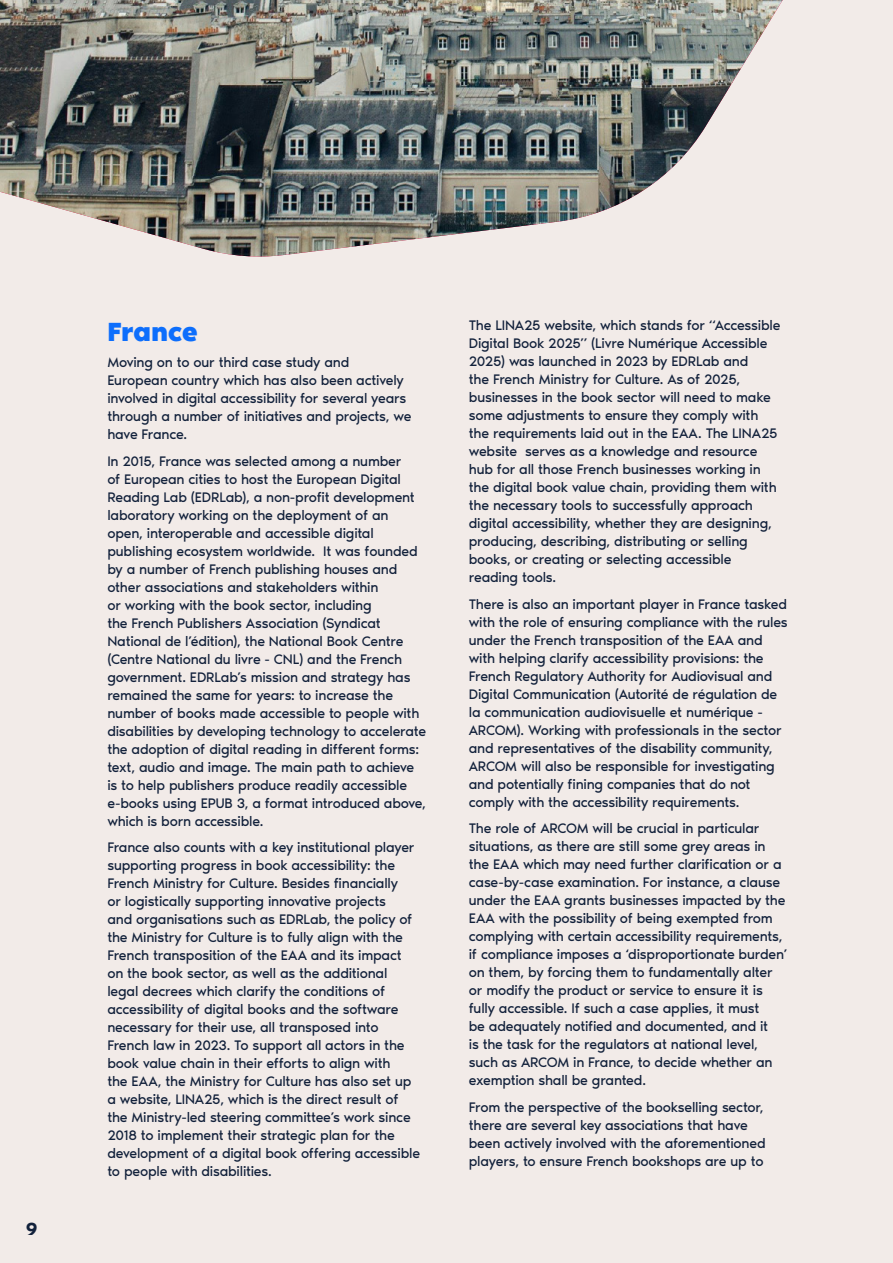
<style>
.page{position:relative;width:893px;height:1263px;background:#f2ebe8}
.page>*{position:absolute;margin:0;border:0;box-sizing:border-box;transform-origin:0 0}
.t1{font:700 27px "Noir Pro";letter-spacing:-.005em;color:#0d6efc}
.t2{font:600 18px "Noir Pro";color:#12213b}
.t3{font:14.25px/18px "Noir Pro";letter-spacing:-.015em;color:#12213b}
</style>
<div class="page">
<img style="left:0;top:0;width:783px;height:257px">
<p class="t2" style="left:26px;top:1215px;width:13px">9</p>
<h1 class="t1" style="left:107px;top:309px;width:92px">France</h1>
<p class="t3" style="left:107px;top:352px;width:306px">Moving on to our third case study and European country which has also been actively involved in digital accessibility for several years through a number of initiatives and projects, we have France.</p>
<p class="t3" style="left:107px;top:451px;width:320px">In 2015, France was selected among a number<br>of European cities to host the European Digital Reading Lab (EDRLab), a non-profit development laboratory working on the deployment of an open, interoperable and accessible digital publishing ecosystem worldwide. It was founded by a number of French publishing houses and other associations and stakeholders within<br>or working with the book sector, including<br>the French Publishers Association (Syndicat National de l’édition), the National Book Centre (Centre National du livre - CNL) and the French government. EDRLab’s mission and strategy has remained the same for years: to increase the number of books made accessible to people with disabilities by developing technology to accelerate the adoption of digital reading in different forms: text, audio and image. The main path to achieve is to help publishers produce readily accessible e-books using EPUB 3, a format introduced above, which is born accessible.</p>
<p class="t3" style="left:107px;top:837px;width:314px">France also counts with a key institutional player supporting progress in book accessibility: the French Ministry for Culture. Besides financially<br>or logistically supporting innovative projects<br>and organisations such as EDRLab, the policy of the Ministry for Culture is to fully align with the French transposition of the EAA and its impact on the book sector, as well as the additional legal decrees which clarify the conditions of accessibility of digital books and the software necessary for their use, all transposed into French law in 2023. To support all actors in the book value chain in their efforts to align with<br>the EAA, the Ministry for Culture has also set up a website, LINA25, which is the direct result of the Ministry-led steering committee’s work since 2018 to implement their strategic plan for the development of a digital book offering accessible to people with disabilities.</p>
<p class="t3" style="left:469px;top:316px;width:313px">The LINA25 website, which stands for “Accessible Digital Book 2025” (Livre Numérique Accessible 2025) was launched in 2023 by EDRLab and<br>the French Ministry for Culture. As of 2025, businesses in the book sector will need to make some adjustments to ensure they comply with the requirements laid out in the EAA. The LINA25 website serves as a knowledge and resource hub for all those French businesses working in the digital book value chain, providing them with the necessary tools to successfully approach digital accessibility, whether they are designing, producing, describing, distributing or selling books, or creating or selecting accessible reading tools.</p>
<p class="t3" style="left:469px;top:594px;width:320px">There is also an important player in France tasked with the role of ensuring compliance with the rules under the French transposition of the EAA and with helping clarify accessibility provisions: the French Regulatory Authority for Audiovisual and Digital Communication (Autorité de régulation de la communication audiovisuelle et numérique - ARCOM). Working with professionals in the sector and representatives of the disability community, ARCOM will also be responsible for investigating and potentially fining companies that do not comply with the accessibility requirements.</p>
<p class="t3" style="left:469px;top:818px;width:320px">The role of ARCOM will be crucial in particular situations, as there are still some grey areas in the EAA which may need further clarification or a case-by-case examination. For instance, a clause under the EAA grants businesses impacted by the EAA with the possibility of being exempted from complying with certain accessibility requirements, if compliance imposes a ‘disproportionate burden’ on them, by forcing them to fundamentally alter or modify the product or service to ensure it is fully accessible. If such a case applies, it must<br>be adequately notified and documented, and it<br>is the task for the regulators at national level, such as ARCOM in France, to decide whether an exemption shall be granted.</p>
<p class="t3" style="left:469px;top:1097px;width:298px">From the perspective of the bookselling sector, there are several key associations that have been actively involved with the aforementioned players, to ensure French bookshops are up to</p>
</div>
